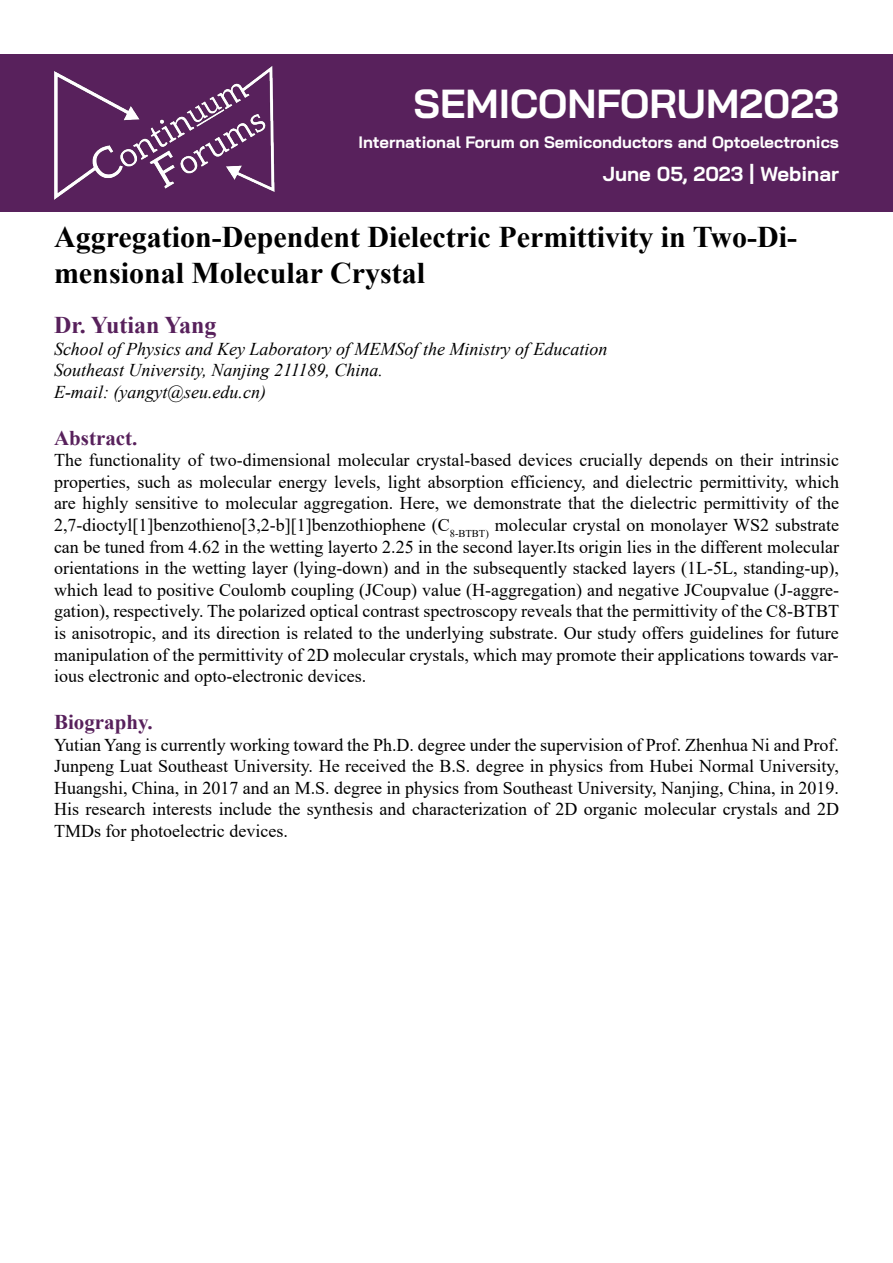
<style>
.page{position:relative;width:893px;height:1263px;background:#fff}
.page>*{position:absolute;margin:0;border:0;box-sizing:border-box;transform-origin:0 0}
.t1{font:700 40.5px "Bai Jamjuree";color:#fff}
.t2{font:700 30px/36px "Times New Roman";color:#000}
.t3{font:700 24px "Times New Roman";color:#58215c}
.t4{font:700 21px "Times New Roman";color:#58215c}
.t5{font:700 20.25px "Bai Jamjuree";color:#fff}
.t6{font:18px/21.6px "Times New Roman";color:#000;text-align:justify}
.t7{font:italic 18px/21.6px "Times New Roman";color:#000}
.t8{font:700 16.5px "Bai Jamjuree";color:#fff}
</style>
<div class="page">
<div style="left:0;top:54px;width:893px;height:157px;background:#58215c"></div>
<img style="left:54px;top:66px;width:221px;height:146px">
<h1 class="t1" style="left:413px;top:80px;width:427px">SEMICONFORUM2023</h1>
<p class="t8" style="left:358px;top:132px;width:482px">International Forum on Semiconductors and Optoelectronics</p>
<p class="t5" style="left:603px;top:162px;width:238px">June 05, 2023 | Webinar</p>
<h2 class="t2" style="left:54px;top:218px;width:745px">Aggregation-Dependent Dielectric Permittivity in Two-Di&shy;mensional Molecular Crystal</h2>
<h3 class="t3" style="left:54px;top:308px;width:164px">Dr. Yutian Yang</h3>
<p class="t7" style="left:54px;top:337px;width:555px">School of Physics and Key Laboratory of MEMSof the Ministry of Education<br>Southeast University, Nanjing 211189, China.<br>E-mail: (yangyt@seu.edu.cn)</p>
<p class="t4" style="left:54px;top:422px;width:85px">Abstract.</p>
<p class="t6" style="left:54px;top:449px;width:787px">The functionality of two-dimensional molecular crystal-based devices crucially depends on their intrinsic properties, such as molecular energy levels, light absorption efficiency, and dielectric permittivity, which are highly sensitive to molecular aggregation. Here, we demonstrate that the dielectric permittivity of the 2,7-dioctyl[1]benzothieno[3,2-b][1]benzothiophene (C<sub>8-BTBT)</sub> molecular crystal on monolayer WS2 substrate can be tuned from 4.62 in the wetting layerto 2.25 in the second layer.Its origin lies in the different molecular orientations in the wetting layer (lying-down) and in the subsequently stacked layers (1L-5L, standing-up), which lead to positive Coulomb coupling (JCoup) value (H-aggregation) and negative JCoupvalue (J-aggre&shy;gation), respectively. The polarized optical contrast spectroscopy reveals that the permittivity of the C8-BTBT is anisotropic, and its direction is related to the underlying substrate. Our study offers guidelines for future manipulation of the permittivity of 2D molecular crystals, which may promote their applications towards var&shy;ious electronic and opto-electronic devices.</p>
<p class="t4" style="left:54px;top:707px;width:100px">Biography.</p>
<p class="t6" style="left:54px;top:733px;width:786px">Yutian Yang is currently working toward the Ph.D. degree under the supervision of Prof. Zhenhua Ni and Prof.<br>Junpeng Luat Southeast University. He received the B.S. degree in physics from Hubei Normal University, Huangshi, China, in 2017 and an M.S. degree in physics from Southeast University, Nanjing, China, in 2019.<br>His research interests include the synthesis and characterization of 2D organic molecular crystals and 2D TMDs for photoelectric devices.</p>
</div>
